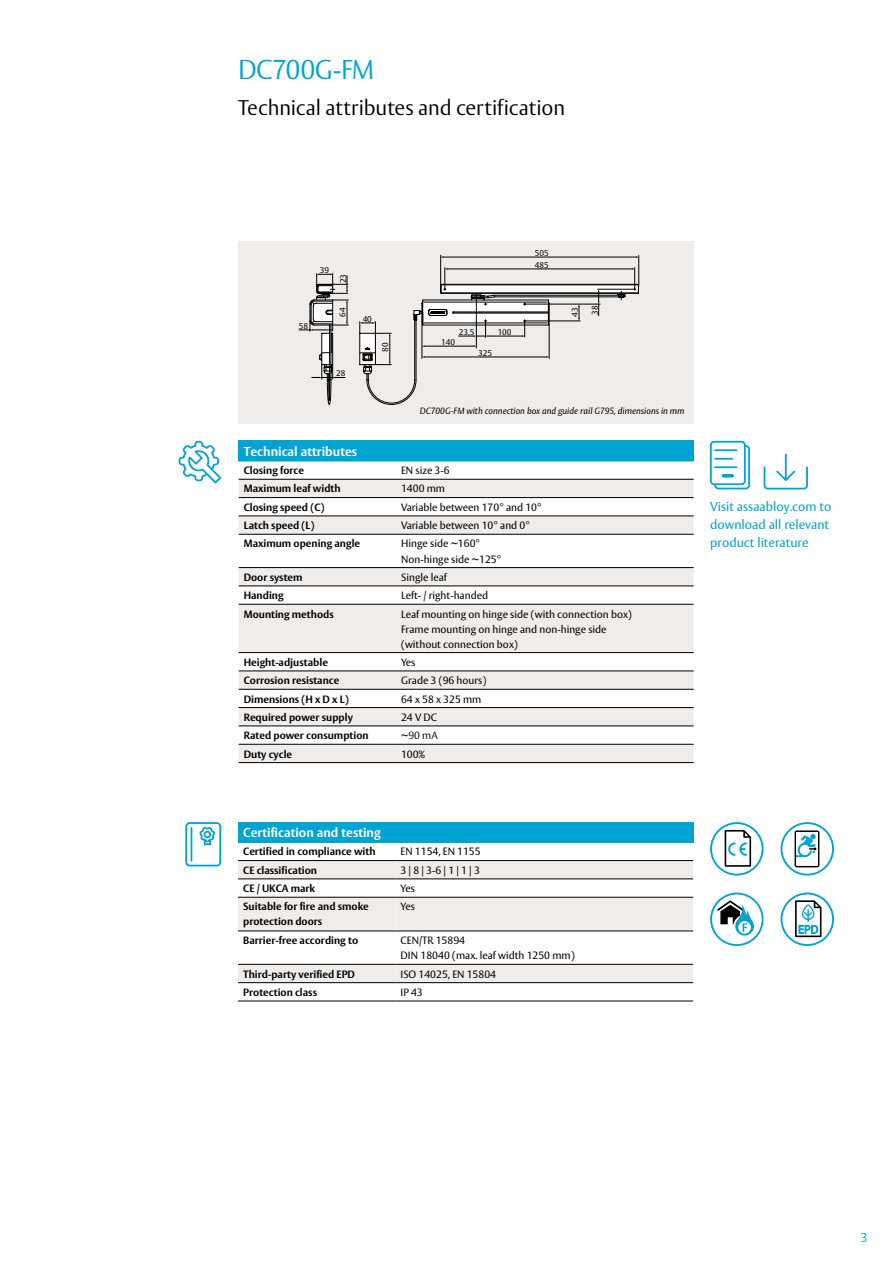
<style>
.page{position:relative;width:893px;height:1263px;background:#fff}
.page>*{position:absolute;margin:0;border:0;box-sizing:border-box;transform-origin:0 0}
.t1{font:300 27px "ASSA Vesta";letter-spacing:-.02em;color:#00a3d2}
.t2{font:300 21px "ASSA Vesta";letter-spacing:-.005em;color:#000}
.t3{font:12.75px/18px "ASSA Vesta";color:#00a3d2}
.t4{font:700 12.75px "ASSA Vesta";color:#fff}
.t5{font:300 12.75px "ASSA Vesta";color:#00a3d2}
.t6{font:700 10.5px/15px "ASSA Vesta";color:#000}
.t7{font:10.5px/15px "ASSA Vesta";color:#000}
.t8{font:300 10.5px "ASSA Vesta";color:#000}
.t9{font:italic 9px "ASSA Vesta";color:#000}
.t10{font:8.25px "ASSA Vesta";color:#000}
.s1{font-weight:400}
</style>
<div class="page">
<div style="left:238px;top:242px;width:455px;height:182px;background:#f0ece9"></div>
<hr style="left:443px;top:257px;width:193px;height:1px;background:#000">
<hr style="left:440px;top:255px;width:1px;height:31px;background:#000">
<hr style="left:638px;top:255px;width:1px;height:31px;background:#000">
<svg style="left:359px;top:268px;width:280px;height:137px"></svg>
<svg style="left:299px;top:273px;width:49px;height:132px"></svg>
<div style="left:239px;top:441px;width:455px;height:20px;background:#00a3d2"></div>
<div style="left:239px;top:480px;width:455px;height:17px;background:#f0ece9"></div>
<svg style="left:239px;top:517px;width:157px;height:245px"></svg>
<svg style="left:396px;top:517px;width:298px;height:245px;fill:#f0ece9"></svg>
<svg style="left:239px;top:535px;width:455px;height:136px;fill:#f0ece9"></svg>
<hr style="left:239px;top:479px;width:157px;height:1px;background:#000">
<hr style="left:396px;top:479px;width:298px;height:1px;background:#000">
<hr style="left:239px;top:497px;width:157px;height:1px;background:#000">
<hr style="left:396px;top:497px;width:298px;height:1px;background:#000">
<hr style="left:239px;top:516px;width:157px;height:1px;background:#000">
<hr style="left:396px;top:516px;width:298px;height:1px;background:#000">
<hr style="left:239px;top:534px;width:157px;height:1px;background:#000">
<hr style="left:396px;top:534px;width:298px;height:1px;background:#000">
<hr style="left:239px;top:567px;width:157px;height:1px;background:#000">
<hr style="left:396px;top:567px;width:298px;height:1px;background:#000">
<hr style="left:239px;top:586px;width:157px;height:1px;background:#000">
<hr style="left:396px;top:586px;width:298px;height:1px;background:#000">
<hr style="left:239px;top:604px;width:157px;height:1px;background:#000">
<hr style="left:396px;top:604px;width:298px;height:1px;background:#000">
<hr style="left:239px;top:652px;width:157px;height:1px;background:#000">
<hr style="left:396px;top:652px;width:298px;height:1px;background:#000">
<hr style="left:239px;top:671px;width:157px;height:1px;background:#000">
<hr style="left:396px;top:671px;width:298px;height:1px;background:#000">
<hr style="left:239px;top:689px;width:157px;height:1px;background:#000">
<hr style="left:396px;top:689px;width:298px;height:1px;background:#000">
<hr style="left:239px;top:707px;width:157px;height:1px;background:#000">
<hr style="left:396px;top:707px;width:298px;height:1px;background:#000">
<hr style="left:239px;top:726px;width:157px;height:1px;background:#000">
<hr style="left:396px;top:726px;width:298px;height:1px;background:#000">
<hr style="left:239px;top:744px;width:157px;height:1px;background:#000">
<hr style="left:396px;top:744px;width:298px;height:1px;background:#000">
<hr style="left:239px;top:762px;width:157px;height:1px;background:#000">
<hr style="left:396px;top:762px;width:298px;height:1px;background:#000">
<div style="left:238px;top:822px;width:455px;height:20px;background:#00a3d2"></div>
<svg style="left:238px;top:861px;width:455px;height:121px"></svg>
<hr style="left:238px;top:860px;width:157px;height:1px;background:#000">
<hr style="left:395px;top:860px;width:298px;height:1px;background:#000">
<hr style="left:238px;top:879px;width:157px;height:1px;background:#000">
<hr style="left:395px;top:879px;width:298px;height:1px;background:#000">
<hr style="left:238px;top:897px;width:157px;height:1px;background:#000">
<hr style="left:395px;top:897px;width:298px;height:1px;background:#000">
<hr style="left:238px;top:931px;width:157px;height:1px;background:#000">
<hr style="left:395px;top:931px;width:298px;height:1px;background:#000">
<hr style="left:238px;top:964px;width:157px;height:1px;background:#000">
<hr style="left:395px;top:964px;width:298px;height:1px;background:#000">
<hr style="left:238px;top:982px;width:157px;height:1px;background:#000">
<hr style="left:395px;top:982px;width:298px;height:1px;background:#000">
<hr style="left:238px;top:1001px;width:157px;height:1px;background:#000">
<hr style="left:395px;top:1001px;width:298px;height:1px;background:#000">
<hr style="left:238px;top:842px;width:157px;height:1px;background:#00a3d2">
<hr style="left:395px;top:842px;width:298px;height:1px;background:#00a3d2">
<svg style="left:710px;top:822px;width:53px;height:53px"></svg>
<svg style="left:710px;top:892px;width:53px;height:54px"></svg>
<svg style="left:781px;top:822px;width:53px;height:53px"></svg>
<svg style="left:781px;top:892px;width:53px;height:54px"></svg>
<svg style="left:179px;top:441px;width:42px;height:42px"></svg>
<svg style="left:185px;top:822px;width:36px;height:44px"></svg>
<svg style="left:710px;top:441px;width:40px;height:48px"></svg>
<hr style="left:714px;top:466px;width:23px;height:2px;background:#00a3d2">
<svg style="left:722px;top:474px;width:12px;height:4px"></svg>
<svg style="left:764px;top:454px;width:44px;height:35px"></svg>
<h1 class="t1" style="left:238px;top:53px;width:138px">DC700G-FM</h1>
<h2 class="t2" style="left:238px;top:95px;width:329px">Technical attributes and certification</h2>
<p class="t10" style="left:299px;top:321px;width:11px">58</p>
<p class="t10" style="left:320px;top:265px;width:11px">39</p>
<p class="t10" style="left:338px;top:283px;width:11px;rotate:-90deg">23</p>
<p class="t10" style="left:338px;top:317px;width:11px;rotate:-90deg">64</p>
<p class="t10" style="left:336px;top:368px;width:11px">28</p>
<p class="t10" style="left:363px;top:314px;width:11px">40</p>
<p class="t10" style="left:380px;top:352px;width:11px;rotate:-90deg">80</p>
<p class="t10" style="left:535px;top:248px;width:15px">505</p>
<p class="t10" style="left:459px;top:327px;width:17px">23,5</p>
<p class="t10" style="left:498px;top:327px;width:15px">100</p>
<p class="t10" style="left:441px;top:337px;width:15px">140</p>
<p class="t10" style="left:478px;top:348px;width:15px">325</p>
<p class="t10" style="left:535px;top:260px;width:15px">485</p>
<p class="t10" style="left:570px;top:317px;width:11px;rotate:-90deg">43</p>
<p class="t10" style="left:590px;top:315px;width:11px;rotate:-90deg">38</p>
<p class="t9" style="left:420px;top:406px;width:266px">DC700G-FM with connection box and guide rail G795, dimensions in mm</p>
<p class="t4" style="left:244px;top:443px;width:115px">Technical attributes</p>
<p class="t6" style="left:244px;top:463px;width:62px">Closing force</p>
<p class="t7" style="left:401px;top:463px;width:50px">EN size 3-6</p>
<p class="t6" style="left:244px;top:482px;width:98px">Maximum leaf width</p>
<p class="t7" style="left:401px;top:482px;width:46px">1400 mm</p>
<p class="t6" style="left:244px;top:500px;width:82px">Closing speed (C)</p>
<p class="t7" style="left:401px;top:500px;width:142px">Variable between 170° and 10°</p>
<p class="t6" style="left:244px;top:518px;width:72px">Latch speed (L)</p>
<p class="t7" style="left:401px;top:518px;width:130px">Variable between 10° and 0°</p>
<p class="t6" style="left:244px;top:537px;width:118px">Maximum opening angle</p>
<p class="t7" style="left:401px;top:537px;width:102px">Hinge side ~160°<br>Non-hinge side ~125°</p>
<p class="t6" style="left:244px;top:570px;width:60px">Door system</p>
<p class="t7" style="left:401px;top:570px;width:47px">Single leaf</p>
<p class="t6" style="left:244px;top:588px;width:41px">Handing</p>
<p class="t7" style="left:401px;top:588px;width:89px">Left- / right-handed</p>
<p class="t6" style="left:244px;top:607px;width:91px">Mounting methods</p>
<p class="t7" style="left:401px;top:607px;width:232px">Leaf mounting on hinge side (with connection box)<br>Frame mounting on hinge and non-hinge side (without connection box)</p>
<p class="t6" style="left:244px;top:655px;width:86px">Height-adjustable</p>
<p class="t7" style="left:401px;top:655px;width:16px">Yes</p>
<p class="t6" style="left:244px;top:673px;width:97px">Corrosion resistance</p>
<p class="t7" style="left:401px;top:673px;width:87px">Grade 3 (96 hours)</p>
<p class="t6" style="left:244px;top:692px;width:106px">Dimensions (H x D x L)</p>
<p class="t7" style="left:401px;top:692px;width:82px">64 x 58 x 325 mm</p>
<p class="t6" style="left:244px;top:710px;width:111px">Required power supply</p>
<p class="t7" style="left:401px;top:710px;width:38px">24 V DC</p>
<p class="t6" style="left:244px;top:728px;width:126px">Rated power consumption</p>
<p class="t8" style="left:401px;top:729px;width:38px"><span class="s1">~</span>90 mA</p>
<p class="t6" style="left:244px;top:747px;width:50px">Duty cycle</p>
<p class="t7" style="left:401px;top:747px;width:25px">100%</p>
<p class="t3" style="left:710px;top:498px;width:123px">Visit assaabloy.com to download all relevant product literature</p>
<p class="t4" style="left:243px;top:825px;width:139px">Certification and testing</p>
<p class="t6" style="left:243px;top:845px;width:134px">Certified in compliance with</p>
<p class="t7" style="left:401px;top:845px;width:82px">EN 1154, EN 1155</p>
<p class="t6" style="left:243px;top:863px;width:75px">CE classification</p>
<p class="t7" style="left:401px;top:863px;width:81px">3 | 8 | 3-6 | 1 | 1 | 3</p>
<p class="t6" style="left:243px;top:881px;width:73px">CE / UKCA mark</p>
<p class="t7" style="left:401px;top:881px;width:16px">Yes</p>
<p class="t6" style="left:243px;top:900px;width:127px">Suitable for fire and smoke protection doors</p>
<p class="t7" style="left:401px;top:900px;width:16px">Yes</p>
<p class="t6" style="left:243px;top:933px;width:116px">Barrier-free according to</p>
<p class="t7" style="left:401px;top:933px;width:176px">CEN/TR 15894<br>DIN 18040 (max. leaf width 1250 mm)</p>
<p class="t6" style="left:243px;top:967px;width:113px">Third-party verified EPD</p>
<p class="t7" style="left:401px;top:967px;width:97px">ISO 14025, EN 15804</p>
<p class="t6" style="left:243px;top:985px;width:75px">Protection class</p>
<p class="t7" style="left:401px;top:985px;width:24px">IP 43</p>
<p class="t5" style="left:860px;top:1230px;width:9px">3</p>
</div>
